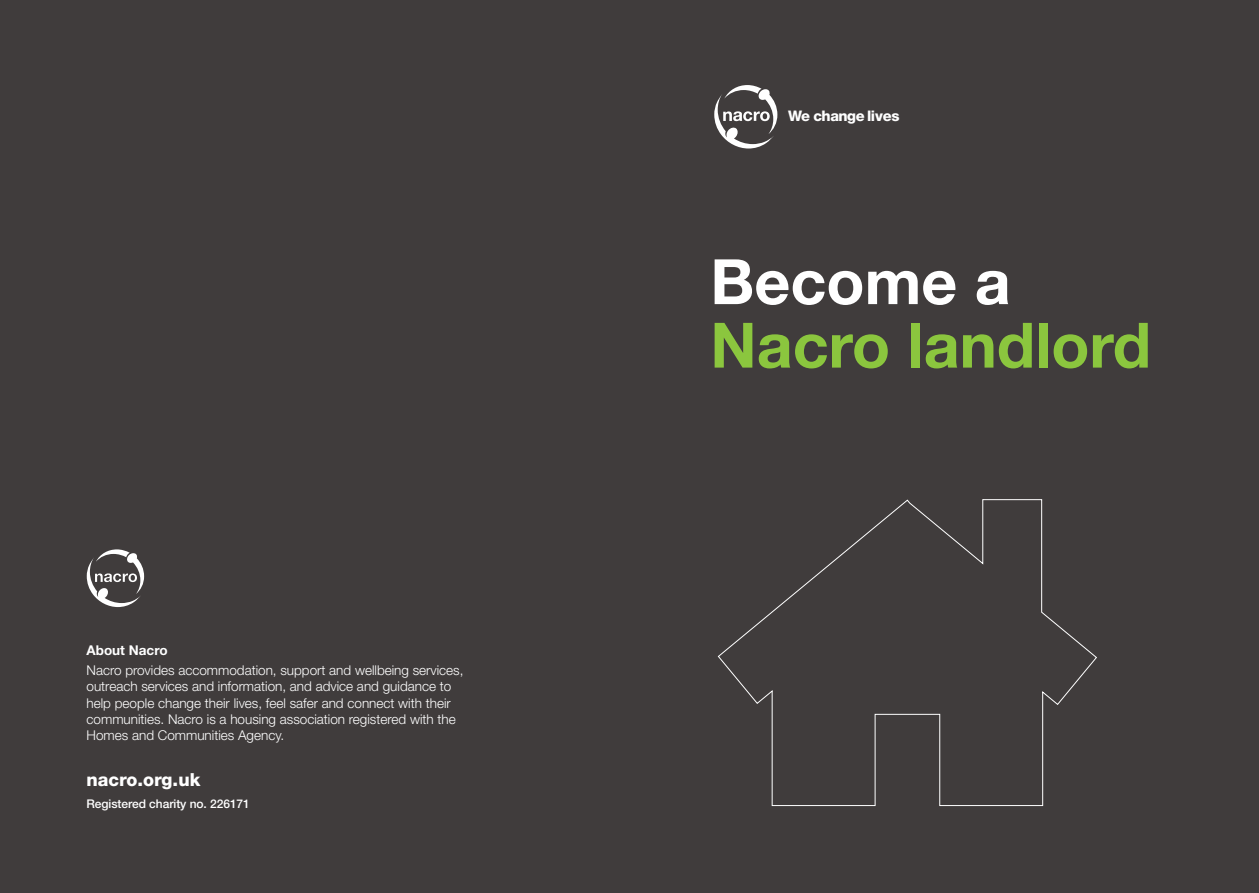
<style>
.page{position:relative;width:1259px;height:893px;background:#403c3c}
.page>*{position:absolute;margin:0;border:0;box-sizing:border-box;transform-origin:0 0}
.t1{font:700 62.55px "Helvetica Neue";color:#8bc63e}
.t2{font:700 62.55px "Helvetica Neue";color:#fff}
.t3{font:800 18px "Helvetica Neue";color:#fff}
.t4{font:800 14.55px "Helvetica Neue";letter-spacing:-.03em;color:#fff}
.t5{font:300 13.5px/16.2px "Helvetica Neue";color:#fff}
.t6{font:700 13.5px "Helvetica Neue";color:#fff}
.t7{font:500 12px "Helvetica Neue";letter-spacing:-.005em;color:#fff}
</style>
<div class="page">
<svg style="left:87px;top:549px;width:57px;height:58px"></svg>
<svg style="left:714px;top:85px;width:63px;height:64px"></svg>
<svg style="left:717px;top:499px;width:380px;height:307px"></svg>
<p class="t6" style="left:87px;top:645px;width:83px">About Nacro</p>
<p class="t5" style="left:87px;top:663px;width:378px">Nacro provides accommodation, support and wellbeing services, outreach services and information, and advice and guidance to help people change their lives, feel safer and connect with their communities. Nacro is a housing association registered with the Homes and Communities Agency.</p>
<h2 class="t3" style="left:87px;top:773px;width:115px">nacro.org.uk</h2>
<p class="t7" style="left:87px;top:800px;width:165px">Registered charity no. 226171</p>
<p class="t4" style="left:788px;top:111px;width:113px">We change lives</p>
<h1 class="t2" style="left:710px;top:258px;width:302px">Become a</h1>
<h1 class="t1" style="left:710px;top:322px;width:442px">Nacro landlord</h1>
</div>
